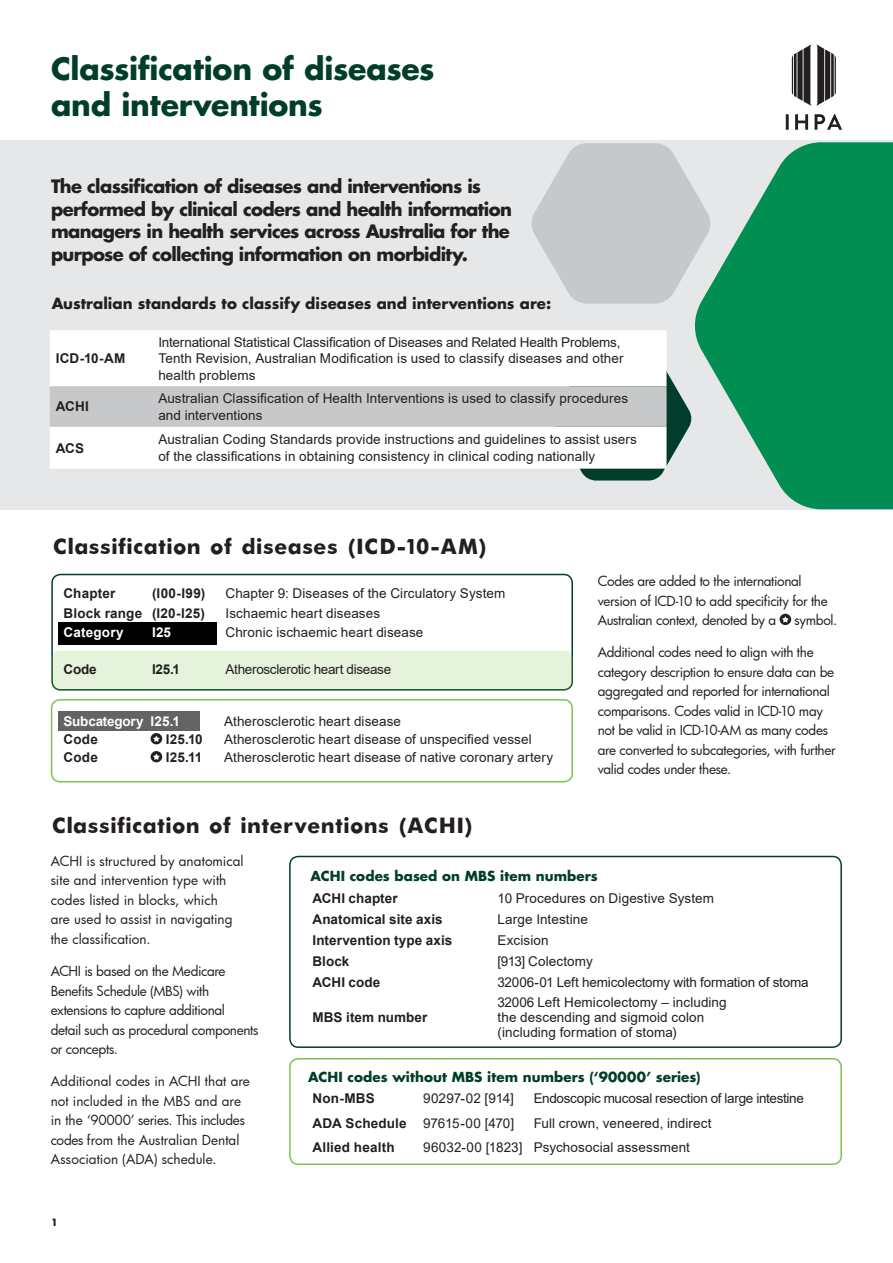
<style>
.page{position:relative;width:893px;height:1263px;background:#fff}
.page>*{position:absolute;margin:0;border:0;box-sizing:border-box;transform-origin:0 0}
.t1{font:700 30px/36px "Futura Std";letter-spacing:-.01em;color:#003d2a}
.t2{font:700 24px "Futura";letter-spacing:.01em;color:#231f20}
.t3{font:700 18px/22.5px "Futura Std";letter-spacing:-.035em;color:#231f20}
.t4{font:700 15px "Futura Std";color:#231f20}
.t5{font:13.5px/16.5px "Arial";letter-spacing:.005em;color:#231f20}
.t6{font:13.5px/19.5px "Futura";letter-spacing:-.025em;color:#231f20}
.t7{font:13.5px/19.5px "Futura";color:#231f20}
.t8{font:700 13.5px "Arial";letter-spacing:.005em;color:#231f20}
.t9{font:700 13.5px "Futura Std";letter-spacing:.01em;color:#003d2a}
.t10{font:13.5px "Arial";letter-spacing:-.02em;color:#231f20}
.t11{font:13.5px "Arial";letter-spacing:-.025em;color:#231f20}
.t12{font:700 13.5px "Arial";letter-spacing:-.015em;color:#fff}
.t13{font:700 13.5px "Arial";letter-spacing:.005em;color:#fff}
.t14{font:700 9.75px "Futura Std";color:#231f20}
.s1{font-weight:700}
</style>
<div class="page">
<div style="left:0;top:140px;width:893px;height:370px;background:#e6e7e9"></div>
<svg style="left:695px;top:142px;width:198px;height:367px;fill:#008e53"></svg>
<svg style="left:531px;top:143px;width:180px;height:161px"></svg>
<hr style="left:786px;top:114px;width:3px;height:16px;background:#231f20">
<svg style="left:795px;top:114px;width:13px;height:16px"></svg>
<svg style="left:815px;top:114px;width:27px;height:16px"></svg>
<svg style="left:792px;top:45px;width:44px;height:61px"></svg>
<div style="left:289px;top:856px;width:553px;height:192px;border:2px solid #003d2a;border-radius:9px"></div>
<div style="left:289px;top:1058px;width:553px;height:107px;border:2px solid #7cc352;border-radius:9px"></div>
<div style="left:58px;top:711px;width:141px;height:20px;background:#636366"></div>
<div style="left:58px;top:622px;width:158px;height:22px;background:#000"></div>
<svg style="left:779px;top:614px;width:12px;height:11px"></svg>
<svg style="left:782px;top:616px;width:7px;height:6px"></svg>
<div style="left:51px;top:574px;width:522px;height:116px;border:2px solid #003d2a;border-radius:9px"></div>
<div style="left:52px;top:651px;width:520px;height:39px;background:#e5f3dd;border-radius:9px"></div>
<div style="left:51px;top:651px;width:522px;height:39px;border:2px solid #7cc352;border-radius:9px"></div>
<div style="left:51px;top:699px;width:522px;height:83px;border:2px solid #7cc352;border-radius:9px"></div>
<div style="left:151px;top:733px;width:11px;height:11px;background:#231f20;border-radius:50%"></div>
<svg style="left:153px;top:736px;width:7px;height:6px"></svg>
<div style="left:151px;top:751px;width:11px;height:11px;background:#231f20;border-radius:50%"></div>
<svg style="left:153px;top:754px;width:7px;height:6px"></svg>
<div style="left:50px;top:330px;width:616px;height:27px;background:#fff"></div>
<svg style="left:50px;top:357px;width:642px;height:123px;background:#e3e5e6"></svg>
<h1 class="t1" style="left:51px;top:50px;width:385px">Classification of diseases and interventions</h1>
<h3 class="t3" style="left:51px;top:175px;width:462px">The classification of diseases and interventions is performed by clinical coders and health information managers in health services across Australia for the purpose of collecting information on morbidity.</h3>
<p class="t4" style="left:52px;top:294px;width:501px">Australian standards to classify diseases and interventions are:</p>
<p class="t8" style="left:56px;top:349px;width:71px">ICD-10-AM</p>
<p class="t5" style="left:158px;top:334px;width:467px">International Statistical Classification of Diseases and Related Health Problems,<br>Tenth Revision, Australian Modification is used to classify diseases and other health problems</p>
<p class="t8" style="left:56px;top:397px;width:35px">ACHI</p>
<p class="t5" style="left:158px;top:390px;width:471px">Australian Classification of Health Interventions is used to classify procedures and interventions</p>
<p class="t8" style="left:56px;top:438px;width:30px">ACS</p>
<p class="t5" style="left:158px;top:431px;width:480px">Australian Coding Standards provide instructions and guidelines to assist users of the classifications in obtaining consistency in clinical coding nationally</p>
<h2 class="t2" style="left:53px;top:535px;width:436px">Classification of diseases (ICD-10-AM)</h2>
<p class="t8" style="left:64px;top:584px;width:53px">Chapter</p>
<p class="t8" style="left:152px;top:584px;width:55px">(I00-I99)</p>
<p class="t5" style="left:226px;top:585px;width:281px">Chapter 9: Diseases of the Circulatory System</p>
<p class="t8" style="left:64px;top:603px;width:143px">Block range (I20-I25)</p>
<p class="t5" style="left:226px;top:604px;width:156px">Ischaemic heart diseases</p>
<p class="t13" style="left:64px;top:623px;width:62px">Category</p>
<p class="t13" style="left:152px;top:623px;width:21px">I25</p>
<p class="t5" style="left:226px;top:624px;width:199px">Chronic ischaemic heart disease</p>
<p class="t8" style="left:64px;top:659px;width:35px">Code</p>
<p class="t8" style="left:152px;top:659px;width:29px">I25.1</p>
<p class="t11" style="left:226px;top:660px;width:167px">Atherosclerotic heart disease</p>
<p class="t12" style="left:64px;top:712px;width:118px">Subcategory I25.1</p>
<p class="t5" style="left:224px;top:713px;width:178px">Atherosclerotic heart disease</p>
<p class="t8" style="left:64px;top:730px;width:36px">Code</p>
<p class="t8" style="left:166px;top:730px;width:38px">I25.10</p>
<p class="t5" style="left:224px;top:731px;width:309px">Atherosclerotic heart disease of unspecified vessel</p>
<p class="t8" style="left:64px;top:748px;width:36px">Code</p>
<p class="t8" style="left:166px;top:748px;width:38px">I25.11</p>
<p class="t5" style="left:224px;top:749px;width:331px">Atherosclerotic heart disease of native coronary artery</p>
<p class="t6" style="left:598px;top:571px;width:231px">Codes are added to the international version of ICD-10 to add specificity for the<br>Australian context, denoted by a</p>
<p class="t6" style="left:794px;top:610px;width:44px">symbol.</p>
<p class="t6" style="left:598px;top:642px;width:239px">Additional codes need to align with the category description to ensure data can be aggregated and reported for international comparisons. Codes valid in ICD-10 may not be valid in ICD-10-AM as many codes are converted to subcategories, with further valid codes under these.</p>
<h2 class="t2" style="left:52px;top:814px;width:423px">Classification of interventions (ACHI)</h2>
<p class="t9" style="left:310px;top:867px;width:289px">ACHI codes based on MBS item numbers</p>
<p class="t8" style="left:313px;top:889px;width:87px">ACHI chapter</p>
<p class="t5" style="left:497px;top:890px;width:218px">10 Procedures on Digestive System</p>
<p class="t8" style="left:313px;top:910px;width:132px">Anatomical site axis</p>
<p class="t5" style="left:497px;top:911px;width:92px">Large Intestine</p>
<p class="t8" style="left:313px;top:931px;width:141px">Intervention type axis</p>
<p class="t5" style="left:497px;top:932px;width:53px">Excision</p>
<p class="t8" style="left:313px;top:952px;width:38px">Block</p>
<p class="t5" style="left:497px;top:953px;width:97px">[913] Colectomy</p>
<p class="t8" style="left:313px;top:973px;width:69px">ACHI code</p>
<p class="t5" style="left:497px;top:974px;width:313px">32006-01 Left hemicolectomy with formation of stoma</p>
<p class="t8" style="left:313px;top:1007px;width:116px">MBS item number</p>
<p class="t7" style="left:51px;top:851px;width:194px">ACHI is structured by anatomical site and intervention type with codes listed in blocks, which<br>are used to assist in navigating the classification.</p>
<p class="t6" style="left:51px;top:961px;width:209px">ACHI is based on the Medicare<br>Benefits Schedule (MBS) with extensions to capture additional<br>detail such as procedural components or concepts.</p>
<p class="t7" style="left:51px;top:1071px;width:201px">Additional codes in ACHI that are not included in the MBS and are in the ‘90000’ series. This includes codes from the Australian Dental<br>Association (ADA) schedule.</p>
<p class="t5" style="left:497px;top:994px;width:231px;line-height:15px">32006 Left Hemicolectomy – including the descending and sigmoid colon (including formation of stoma)</p>
<p class="t9" style="left:308px;top:1068px;width:394px">ACHI codes without MBS item numbers (‘90000’ series)</p>
<p class="t8" style="left:313px;top:1089px;width:64px">Non-MBS</p>
<p class="t5" style="left:423px;top:1090px;width:92px">90297-02 [914]</p>
<p class="t10" style="left:534px;top:1089px;width:272px">Endoscopic mucosal resection of large intestine</p>
<p class="t5" style="left:313px;top:1114px;width:203px"><span class="s1">ADA Schedule</span> 97615-00 [470]</p>
<p class="t5" style="left:534px;top:1114px;width:179px">Full crown, veneered, indirect</p>
<p class="t8" style="left:313px;top:1137px;width:84px">Allied health</p>
<p class="t5" style="left:423px;top:1138px;width:268px">96032-00 [1823] Psychosocial assessment</p>
<p class="t14" style="left:51px;top:1216px;width:8px">1</p>
</div>
